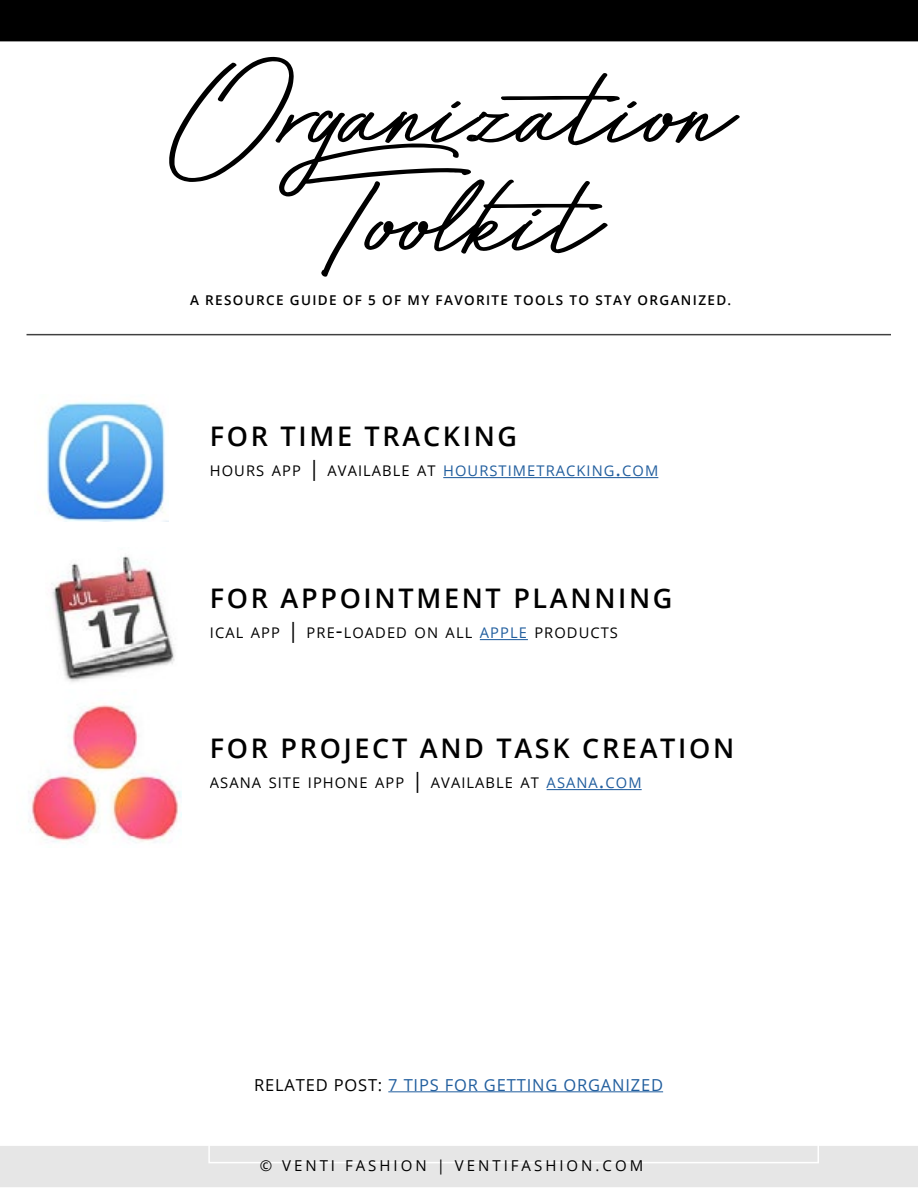
<style>
.page{position:relative;width:918px;height:1188px;background:#fff}
.page>*{position:absolute;margin:0;border:0;box-sizing:border-box;transform-origin:0 0}
.t1{font:156px "Bayshore";color:#000}
.t2{font:600 27px "Open Sans";letter-spacing:.1em;color:#000}
.t3{font:16.5px "Open Sans";letter-spacing:.05em;color:#215e9e}
.t4{font:15px "Open Sans";letter-spacing:.2em;color:#000}
.t5{font:14.7px "Open Sans";letter-spacing:.07em;color:#000}
.t6{font:14.7px "Open Sans";letter-spacing:.07em;color:#215e9e}
.t7{font:600 13.5px "Open Sans";letter-spacing:.1em;color:#000}
.s1{color:#000}
.s2{font-size:21px;color:#000}
.s3{font-size:21px}
.s4{color:#215e9e}
.s5{font-size:21px;color:#215e9e}
</style>
<div class="page">
<div style="left:1px;top:1147px;width:916px;height:39px;background:#e6e6e6"></div>
<div style="left:1px;top:1px;width:916px;height:40px;background:#000"></div>
<div style="left:0;top:0;width:918px;height:41px;border:2px solid #000"></div>
<hr style="left:443px;top:477px;width:215px;height:1px;background:#215e9e">
<hr style="left:480px;top:639px;width:48px;height:1px;background:#215e9e">
<hr style="left:547px;top:789px;width:95px;height:1px;background:#215e9e">
<hr style="left:388px;top:1091px;width:275px;height:1px;background:#215e9e">
<hr style="left:27px;top:334px;width:864px;height:1px;background:#000">
<img style="left:46px;top:402px;width:123px;height:120px">
<img style="left:51px;top:556px;width:124px;height:126px">
<img style="left:28px;top:705px;width:153px;height:138px">
<h1 class="t1" style="left:185px;top:-4px;width:549px">Organization</h1>
<h1 class="t1" style="left:317px;top:104px;width:367px">Toolkit</h1>
<p class="t7" style="left:190px;top:290px;width:543px">A RESOURCE GUIDE OF 5 OF MY FAVORITE TOOLS TO STAY ORGANIZED.</p>
<h2 class="t2" style="left:210px;top:418px;width:309px">FOR TIME TRACKING</h2>
<p class="t6" style="left:210px;top:461px;width:450px"><span class="s1">HOURS APP</span> <span class="s2">|</span> <span class="s1">AVAILABLE AT</span> HOURSTIMETRACKING<span class="s3">.</span>COM</p>
<h2 class="t2" style="left:210px;top:580px;width:464px">FOR APPOINTMENT PLANNING</h2>
<p class="t5" style="left:210px;top:623px;width:410px">ICAL APP <span class="s3">|</span> PRE<span class="s3">-</span>LOADED ON ALL <span class="s4">APPLE</span> PRODUCTS</p>
<h2 class="t2" style="left:210px;top:730px;width:526px">FOR PROJECT AND TASK CREATION</h2>
<p class="t5" style="left:210px;top:773px;width:433px">ASANA SITE IPHONE APP <span class="s3">|</span> AVAILABLE AT <span class="s4">ASANA</span><span class="s5">.</span><span class="s4">COM</span></p>
<p class="t3" style="left:254px;top:1073px;width:411px"><span class="s1">RELATED POST:</span> 7 TIPS FOR GETTING ORGANIZED</p>
<p class="t4" style="left:260px;top:1155px;width:385px">© VENTI FASHION | VENTIFASHION.COM</p>
</div>
